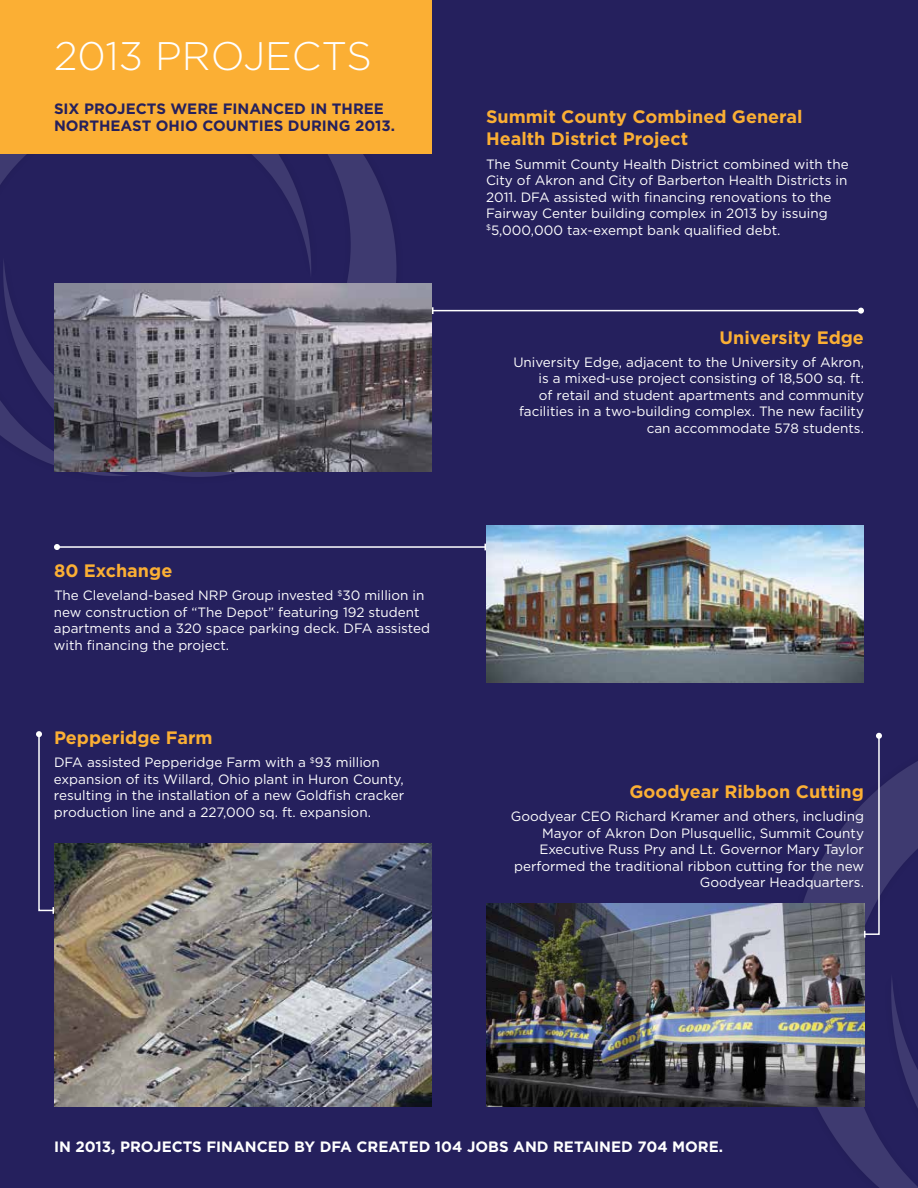
<style>
.page{position:relative;width:918px;height:1188px;background:#25205d}
.page>*{position:absolute;margin:0;border:0;box-sizing:border-box;transform-origin:0 0}
.t1{font:300 39.9px "Gotham";color:#fff}
.t2{font:700 18px/22.5px "Gotham";color:#fbaf34}
.t3{font:700 15px/16.5px "Gotham";color:#25205d}
.t4{font:700 15px "Gotham";color:#fff}
.t5{font:13.5px/16.5px "Gotham";color:#fff}
</style>
<div class="page">
<img style="left:486px;top:525px;width:378px;height:158px">
<svg style="left:311px;top:153px;width:87px;height:319px"></svg>
<svg style="left:0;top:153px;width:311px;height:324px"></svg>
<svg style="left:803px;top:732px;width:115px;height:456px"></svg>
<div style="left:0;top:0;width:432px;height:153px;background:#fbaf34"></div>
<img style="left:54px;top:284px;width:378px;height:187px">
<img style="left:54px;top:844px;width:378px;height:263px">
<img style="left:486px;top:903px;width:379px;height:204px">
<hr style="left:57px;top:546px;width:428px;height:2px;background:#fff">
<svg style="left:484px;top:544px;width:2px;height:6px"></svg>
<svg style="left:54px;top:544px;width:6px;height:6px"></svg>
<svg style="left:36px;top:731px;width:19px;height:183px"></svg>
<svg style="left:863px;top:733px;width:19px;height:205px"></svg>
<hr style="left:433px;top:310px;width:428px;height:1px;background:#fff">
<svg style="left:432px;top:307px;width:2px;height:7px"></svg>
<svg style="left:858px;top:308px;width:6px;height:6px"></svg>
<h1 class="t1" style="left:54px;top:34px;width:320px">2013 PROJECTS</h1>
<p class="t3" style="left:54px;top:100px;width:343px">SIX PROJECTS WERE FINANCED IN THREE<br>NORTHEAST OHIO COUNTIES DURING 2013.</p>
<h2 class="t2" style="left:54px;top:559px;width:120px">80 Exchange</h2>
<p class="t5" style="left:54px;top:587px;width:378px">The Cleveland-based NRP Group invested <sup>$</sup>30 million in new construction of “The Depot” featuring 192 student apartments and a 320 space parking deck. DFA assisted with financing the project.</p>
<h2 class="t2" style="left:54px;top:726px;width:160px">Pepperidge Farm</h2>
<p class="t5" style="left:54px;top:754px;width:352px">DFA assisted Pepperidge Farm with a <sup>$</sup>93 million expansion of its Willard, Ohio plant in Huron County, resulting in the installation of a new Goldfish cracker production line and a 227,000 sq. ft. expansion.</p>
<h2 class="t2" style="left:486px;top:105px;width:318px">Summit County Combined General<br>Health District Project</h2>
<p class="t5" style="left:486px;top:155px;width:364px">The Summit County Health District combined with the City of Akron and City of Barberton Health Districts in 2011. DFA assisted with financing renovations to the Fairway Center building complex in 2013 by issuing <sup>$</sup>5,000,000 tax-exempt bank qualified debt.</p>
<h2 class="t2" style="left:720px;top:326px;width:146px">University Edge</h2>
<p class="t5" style="left:513px;top:354px;width:352px;text-align:right">University Edge, adjacent to the University of Akron, is a mixed-use project consisting of 18,500 sq. ft.<br>of retail and student apartments and community facilities in a two-building complex. The new facility can accommodate 578 students.</p>
<h2 class="t2" style="left:629px;top:780px;width:236px">Goodyear Ribbon Cutting</h2>
<p class="t5" style="left:511px;top:808px;width:355px;text-align:right">Goodyear CEO Richard Kramer and others, including Mayor of Akron Don Plusquellic, Summit County Executive Russ Pry and Lt. Governor Mary Taylor performed the traditional ribbon cutting for the new Goodyear Headquarters.</p>
<p class="t4" style="left:54px;top:1138px;width:671px">IN 2013, PROJECTS FINANCED BY DFA CREATED 104 JOBS AND RETAINED 704 MORE.</p>
</div>
